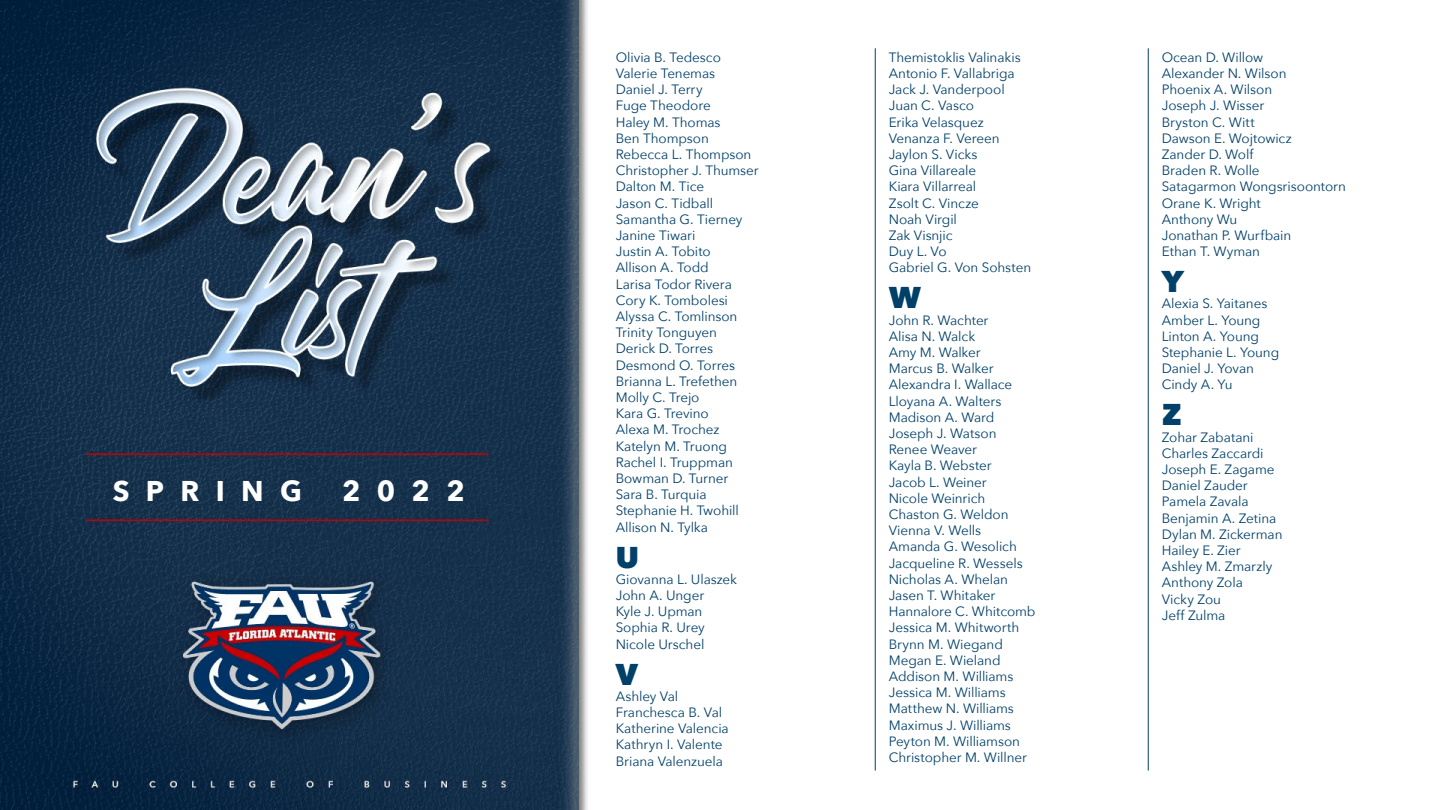
<style>
.page{position:relative;width:1440px;height:810px;background:#fff}
.page>*{position:absolute;margin:0;border:0;box-sizing:border-box;transform-origin:0 0}
.t1{font:800 30px "Avenir Next";color:#004069}
.t2{font:700 28.5px "Avenir Next";letter-spacing:.575em;color:#fff}
.t3{font:13.5px/16.2px "Avenir Next";letter-spacing:-.01em;color:#004069}
</style>
<div class="page">
<img style="left:0;top:0;width:1148px;height:810px">
<hr style="left:875px;top:48px;width:1px;height:723px;background:#004069">
<hr style="left:1148px;top:48px;width:1px;height:723px;background:#004069">
<h2 class="t2" style="left:113px;top:467px;width:191px">SPRING</h2>
<h2 class="t2" style="left:342px;top:467px;width:124px">2022</h2>
<p class="t3" style="left:616px;top:48px;width:145px">Olivia B. Tedesco<br>Valerie Tenemas<br>Daniel J. Terry<br>Fuge Theodore<br>Haley M. Thomas<br>Ben Thompson<br>Rebecca L. Thompson<br>Christopher J. Thumser<br>Dalton M. Tice<br>Jason C. Tidball<br>Samantha G. Tierney<br>Janine Tiwari<br>Justin A. Tobito<br>Allison A. Todd<br>Larisa Todor Rivera<br>Cory K. Tombolesi<br>Alyssa C. Tomlinson<br>Trinity Tonguyen<br>Derick D. Torres<br>Desmond O. Torres<br>Brianna L. Trefethen<br>Molly C. Trejo<br>Kara G. Trevino<br>Alexa M. Trochez<br>Katelyn M. Truong<br>Rachel I. Truppman<br>Bowman D. Turner<br>Sara B. Turquia<br>Stephanie H. Twohill<br>Allison N. Tylka</p>
<h1 class="t1" style="left:616px;top:538px;width:25px">U</h1>
<p class="t3" style="left:616px;top:570px;width:123px">Giovanna L. Ulaszek<br>John A. Unger<br>Kyle J. Upman<br>Sophia R. Urey<br>Nicole Urschel</p>
<h1 class="t1" style="left:616px;top:655px;width:24px">V</h1>
<p class="t3" style="left:616px;top:687px;width:115px">Ashley Val<br>Franchesca B. Val<br>Katherine Valencia<br>Kathryn I. Valente<br>Briana Valenzuela</p>
<p class="t3" style="left:889px;top:48px;width:144px">Themistoklis Valinakis<br>Antonio F. Vallabriga<br>Jack J. Vanderpool<br>Juan C. Vasco<br>Erika Velasquez<br>Venanza F. Vereen<br>Jaylon S. Vicks<br>Gina Villareale<br>Kiara Villarreal<br>Zsolt C. Vincze<br>Noah Virgil<br>Zak Visnjic<br>Duy L. Vo<br>Gabriel G. Von Sohsten</p>
<h1 class="t1" style="left:889px;top:279px;width:34px">W</h1>
<p class="t3" style="left:889px;top:311px;width:148px">John R. Wachter<br>Alisa N. Walck<br>Amy M. Walker<br>Marcus B. Walker<br>Alexandra I. Wallace<br>Lloyana A. Walters<br>Madison A. Ward<br>Joseph J. Watson<br>Renee Weaver<br>Kayla B. Webster<br>Jacob L. Weiner<br>Nicole Weinrich<br>Chaston G. Weldon<br>Vienna V. Wells<br>Amanda G. Wesolich<br>Jacqueline R. Wessels<br>Nicholas A. Whelan<br>Jasen T. Whitaker<br>Hannalore C. Whitcomb<br>Jessica M. Whitworth<br>Brynn M. Wiegand<br>Megan E. Wieland<br>Addison M. Williams<br>Jessica M. Williams<br>Matthew N. Williams<br>Maximus J. Williams<br>Peyton M. Williamson<br>Christopher M. Willner</p>
<p class="t3" style="left:1162px;top:48px;width:186px">Ocean D. Willow<br>Alexander N. Wilson<br>Phoenix A. Wilson<br>Joseph J. Wisser<br>Bryston C. Witt<br>Dawson E. Wojtowicz<br>Zander D. Wolf<br>Braden R. Wolle<br>Satagarmon Wongsrisoontorn<br>Orane K. Wright<br>Anthony Wu<br>Jonathan P. Wurfbain<br>Ethan T. Wyman</p>
<h1 class="t1" style="left:1162px;top:263px;width:24px">Y</h1>
<p class="t3" style="left:1162px;top:295px;width:119px">Alexia S. Yaitanes<br>Amber L. Young<br>Linton A. Young<br>Stephanie L. Young<br>Daniel J. Yovan<br>Cindy A. Yu</p>
<h1 class="t1" style="left:1162px;top:396px;width:22px">Z</h1>
<p class="t3" style="left:1162px;top:428px;width:122px">Zohar Zabatani<br>Charles Zaccardi<br>Joseph E. Zagame<br>Daniel Zauder<br>Pamela Zavala<br>Benjamin A. Zetina<br>Dylan M. Zickerman<br>Hailey E. Zier<br>Ashley M. Zmarzly<br>Anthony Zola<br>Vicky Zou<br>Jeff Zulma</p>
</div>
